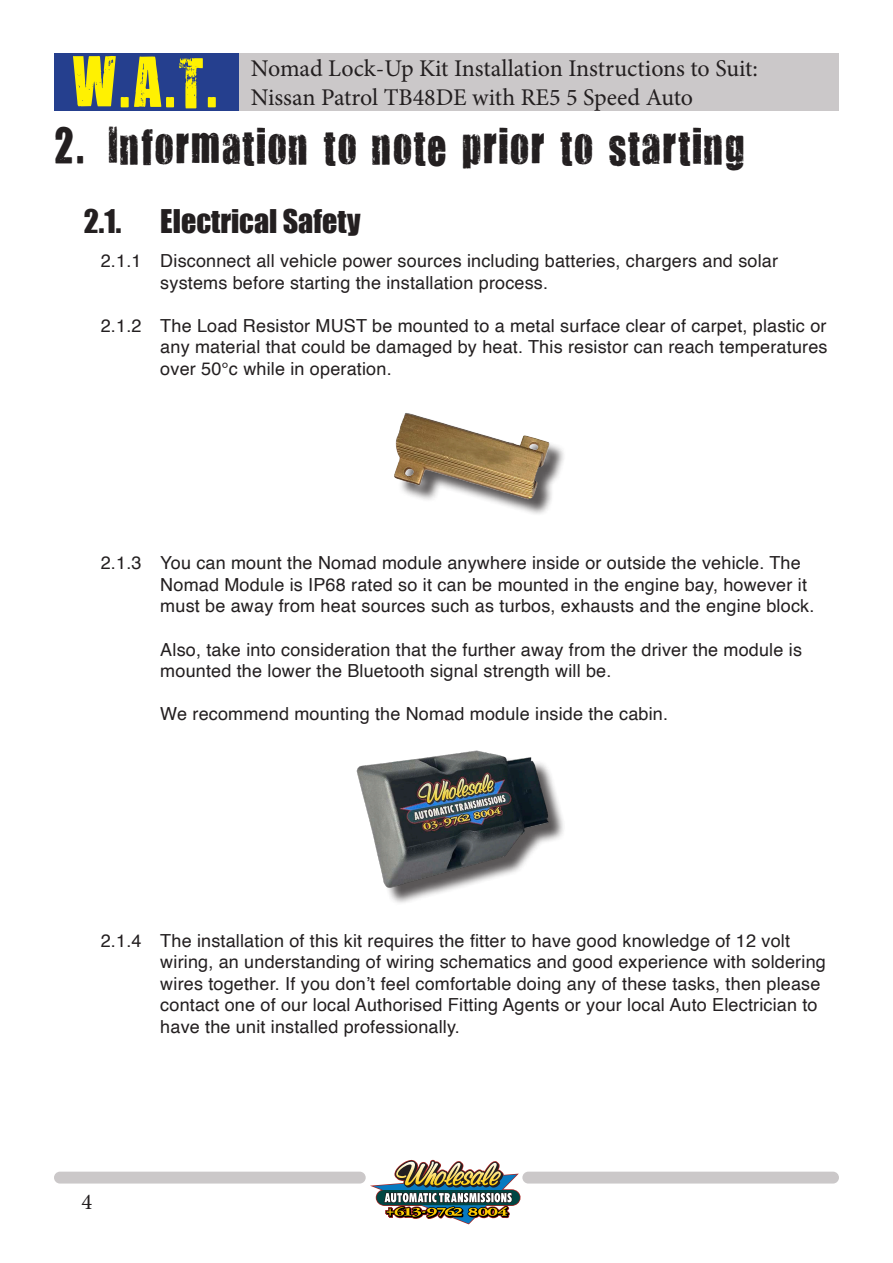
<style>
.page{position:relative;width:893px;height:1263px;background:#fff}
.page>*{position:absolute;margin:0;border:0;box-sizing:border-box;transform-origin:0 0}
.t1{font:58.5px "You Are Loved";color:#fff101}
.t2{font:42px "You Are Loved";letter-spacing:.045em;color:#231f20}
.t3{font:30px "Impact";color:#231f20}
.t4{font:24px "Minion Pro";letter-spacing:-.005em;color:#231f20}
.t5{font:22.5px "Minion Pro";color:#231f20}
.t6{font:18px/21.6px "Helvetica";letter-spacing:.01em;color:#231f20}
</style>
<div class="page">
<div style="left:238px;top:53px;width:601px;height:58px;background:#cbc8c9"></div>
<div style="left:54px;top:53px;width:184px;height:58px;background:#253f8e"></div>
<img style="left:370px;top:1159px;width:151px;height:66px">
<div style="left:54px;top:1172px;width:312px;height:11px;background:#cbc8c9;border-radius:6px"></div>
<div style="left:522px;top:1172px;width:317px;height:11px;background:#cbc8c9;border-radius:6px"></div>
<img style="left:394px;top:413px;width:170px;height:101px">
<img style="left:356px;top:750px;width:208px;height:151px">
<h1 class="t1" style="left:72px;top:44px;width:149px">W.A.T.</h1>
<h3 class="t4" style="left:251px;top:53px;width:509px">Nomad Lock-Up Kit Installation Instructions to Suit:</h3>
<h3 class="t4" style="left:251px;top:82px;width:444px">Nissan Patrol TB48DE with RE5 5 Speed Auto</h3>
<p class="t2" style="left:54px;top:118px;width:692px">2. Information to note prior to starting</p>
<p class="t3" style="left:84px;top:198px;width:39px">2.1.</p>
<p class="t3" style="left:160px;top:198px;width:202px">Electrical Safety</p>
<p class="t6" style="left:160px;top:251px;width:619px;text-indent:-60px">2.1.1 Disconnect all vehicle power sources including batteries, chargers and solar systems before starting the installation process.</p>
<p class="t6" style="left:160px;top:315px;width:669px;text-align:justify;text-indent:-60px">2.1.2 The Load Resistor MUST be mounted to a metal surface clear of carpet, plastic or any material that could be damaged by heat. This resistor can reach temperatures over 50°c while in operation.</p>
<p class="t6" style="left:160px;top:553px;width:655px;text-indent:-60px">2.1.3 You can mount the Nomad module anywhere inside or outside the vehicle. The<br>Nomad Module is IP68 rated so it can be mounted in the engine bay, however it must be away from heat sources such as turbos, exhausts and the engine block.</p>
<p class="t6" style="left:160px;top:639px;width:643px">Also, take into consideration that the further away from the driver the module is mounted the lower the Bluetooth signal strength will be.</p>
<p class="t6" style="left:160px;top:704px;width:509px">We recommend mounting the Nomad module inside the cabin.</p>
<p class="t6" style="left:160px;top:930px;width:667px;text-indent:-60px">2.1.4 The installation of this kit requires the fitter to have good knowledge of 12 volt wiring, an understanding of wiring schematics and good experience with soldering wires together. If you don’t feel comfortable doing any of these tasks, then please contact one of our local Authorised Fitting Agents or your local Auto Electrician to have the unit installed professionally.</p>
<p class="t5" style="left:82px;top:1187px;width:12px">4</p>
</div>
